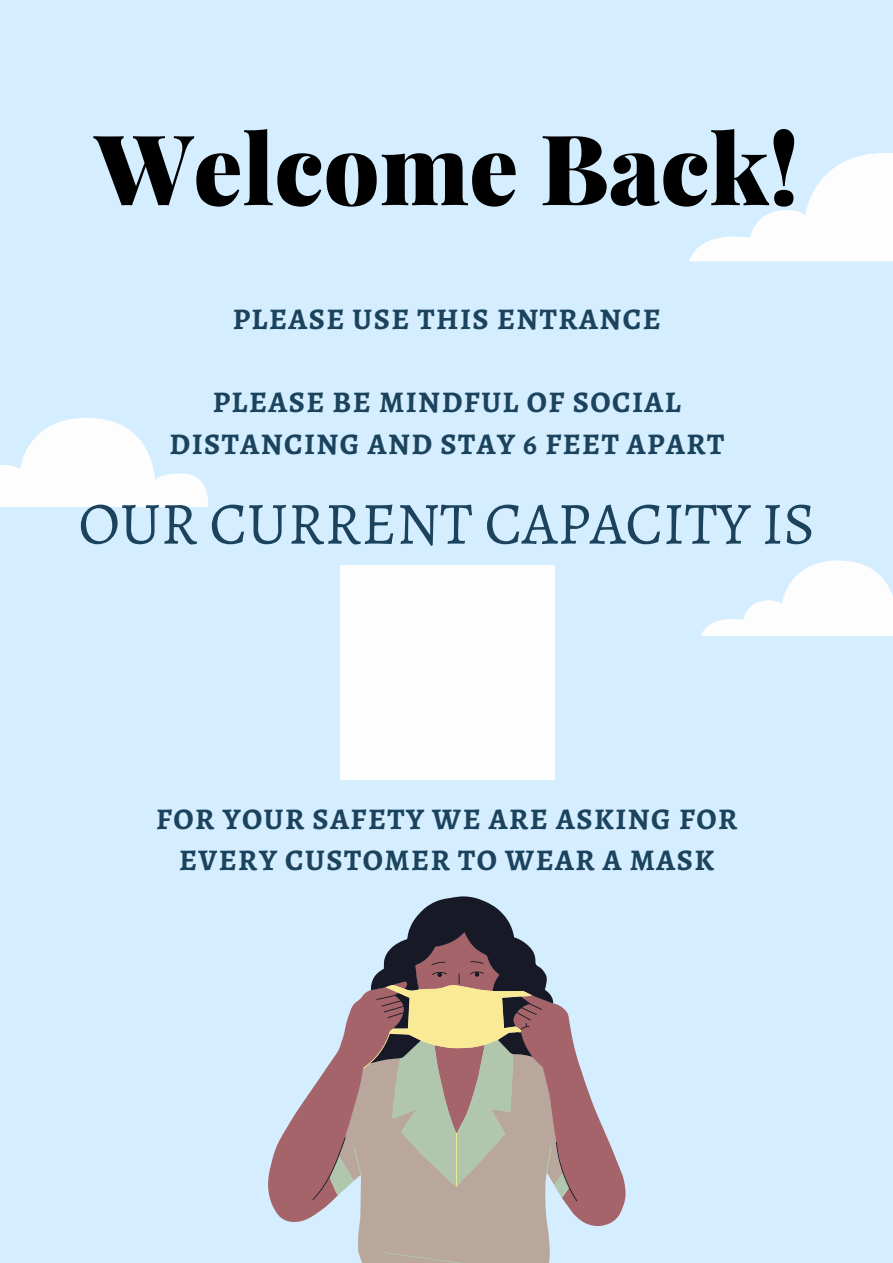
<style>
.page{position:relative;width:893px;height:1263px;background:#d5eeff}
.page>*{position:absolute;margin:0;border:0;box-sizing:border-box;transform-origin:0 0}
.t1{font:900 97.57px "Playfair Display";color:#000}
.t2{font:60px "Alegreya SC";color:#1b435d}
.t3{font:700 30px/41.6px "Alegreya SC";letter-spacing:.05em;color:#1b435d;text-align:center}
</style>
<div class="page">
<svg style="left:689px;top:153px;width:204px;height:108px"></svg>
<svg style="left:0;top:418px;width:208px;height:89px"></svg>
<svg style="left:701px;top:560px;width:192px;height:75px"></svg>
<svg style="left:268px;top:1057px;width:357px;height:169px;fill:#a56469"></svg>
<svg style="left:330px;top:1201px;width:239px;height:62px;fill:#b9a79c"></svg>
<svg style="left:312px;top:896px;width:265px;height:305px"></svg>
<svg style="left:363px;top:985px;width:169px;height:201px;background:#b3a78f"></svg>
<div style="left:340px;top:565px;width:214px;height:214px;background:#fdfdfd"></div>
<h1 class="t1" style="left:95px;top:100px;width:705px">Welcome Back!</h1>
<p class="t3" style="left:233px;top:298px;width:429px">PLEASE USE THIS ENTRANCE</p>
<p class="t3" style="left:169px;top:382px;width:556px">PLEASE BE MINDFUL OF SOCIAL<br>DISTANCING AND STAY 6 FEET APART</p>
<h2 class="t2" style="left:78px;top:483px;width:738px">OUR CURRENT CAPACITY IS</h2>
<p class="t3" style="left:156px;top:798px;width:583px">FOR YOUR SAFETY WE ARE ASKING FOR<br>EVERY CUSTOMER TO WEAR A MASK</p>
</div>
